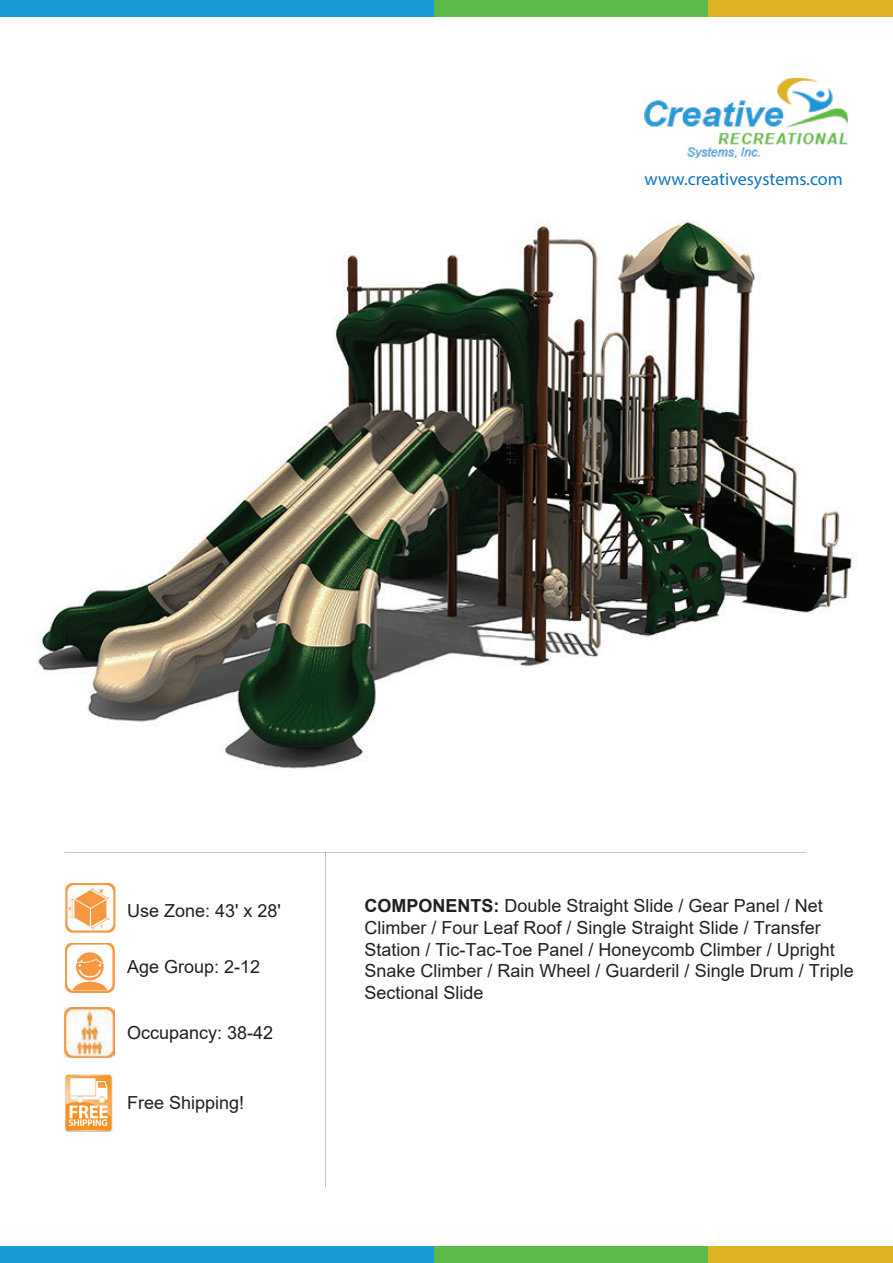
<style>
.page{position:relative;width:893px;height:1263px;background:#fff}
.page>*{position:absolute;margin:0;border:0;box-sizing:border-box;transform-origin:0 0}
.t1{font:18px/21.6px "Arial";color:#231f20}
.t2{font:18px "Myriad Pro";color:#1074bc}
.t3{font:18px "Arial";color:#201d1e}
.s1{font-weight:700}
</style>
<div class="page">
<img style="left:38px;top:110px;width:814px;height:792px">
<img style="left:645px;top:78px;width:203px;height:80px">
<div style="left:0;top:0;width:434px;height:16px;background:#1999d4"></div>
<div style="left:577px;top:0;width:316px;height:16px;background:#ddb225"></div>
<div style="left:434px;top:0;width:273px;height:16px;background:#5bba48"></div>
<div style="left:0;top:1246px;width:434px;height:17px;background:#1999d4"></div>
<div style="left:577px;top:1246px;width:316px;height:17px;background:#ddb225"></div>
<div style="left:434px;top:1246px;width:273px;height:17px;background:#5bba48"></div>
<img style="left:65px;top:943px;width:50px;height:50px">
<img style="left:65px;top:883px;width:51px;height:49px">
<img style="left:65px;top:1074px;width:48px;height:58px">
<img style="left:65px;top:1008px;width:49px;height:50px">
<p class="t2" style="left:645px;top:167px;width:200px">www.creativesystems.com</p>
<p class="t1" style="left:127px;top:900px;width:155px">Use Zone: 43' x 28'</p>
<p class="t1" style="left:127px;top:956px;width:135px">Age Group: 2-12</p>
<p class="t3" style="left:127px;top:1020px;width:148px">Occupancy: 38-42</p>
<p class="t1" style="left:127px;top:1092px;width:119px">Free Shipping!</p>
<p class="t1" style="left:365px;top:895px;width:491px"><span class="s1">COMPONENTS:</span> Double Straight Slide / Gear Panel / Net Climber / Four Leaf Roof / Single Straight Slide / Transfer Station / Tic-Tac-Toe Panel / Honeycomb Climber / Upright Snake Climber / Rain Wheel / Guarderil / Single Drum / Triple Sectional Slide</p>
</div>
